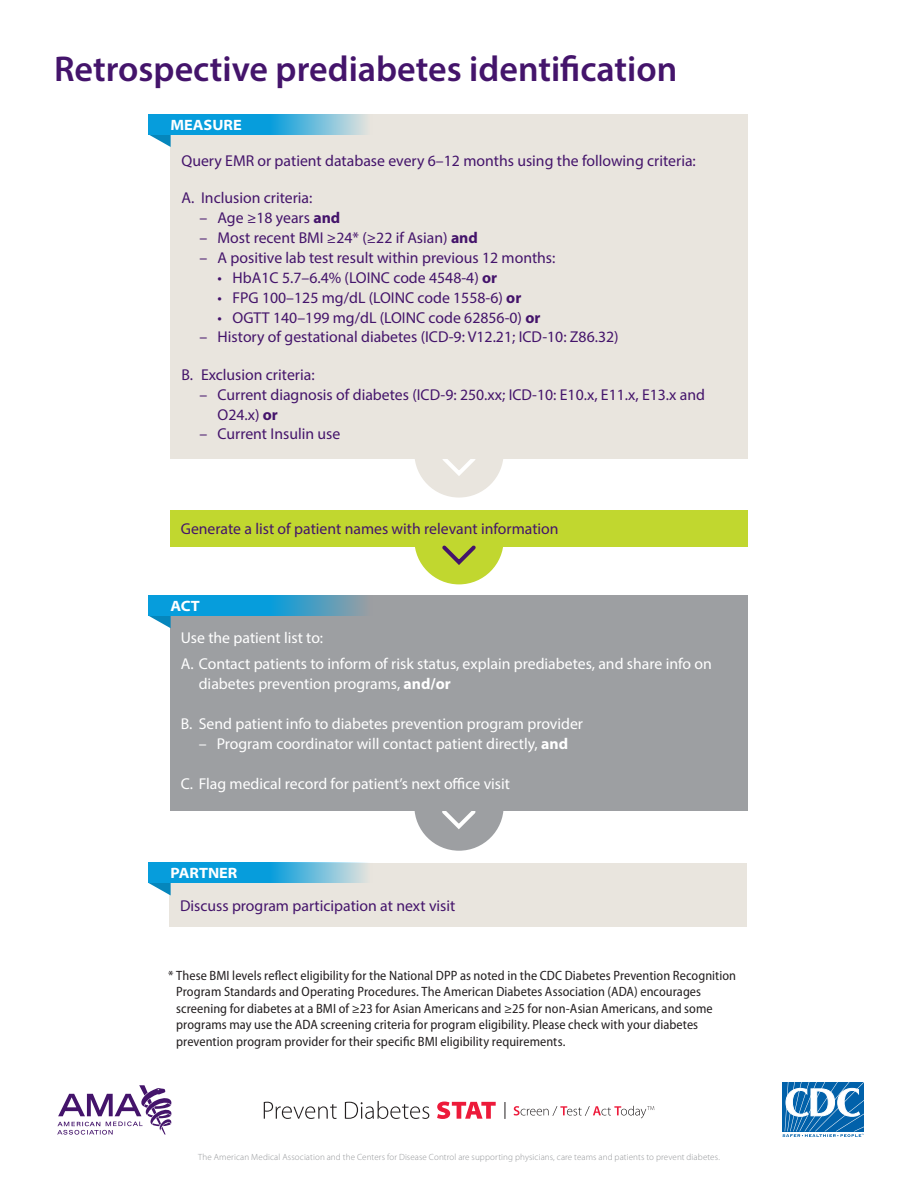
<style>
.page{position:relative;width:918px;height:1188px;background:#fff}
.page>*{position:absolute;margin:0;border:0;box-sizing:border-box;transform-origin:0 0}
.A_Level{font:600 36px "Myriad Pro";color:#44146b}
.Bullets{font:15.75px/19.8px "Myriad Pro";color:#44146b}
.Bullets-2{font:15.75px/19.8px "Myriad Pro";color:#fff}
.Body{font:15.75px "Myriad Pro";color:#44146b}
.Body_before_bullets{font:15.75px "Myriad Pro";color:#fff}
.chart_-_header2{font:700 semi-expanded 15px "Myriad Pro";color:#fff}
.Table_references{font:semi-condensed 13.5px/16.5px "Myriad Pro";letter-spacing:.005em;color:#231f20}
.t1{font:300 9px "Myriad Pro";letter-spacing:.015em;color:#939598}
.s1{font-weight:700}
</style>
<div class="page">
<svg style="left:57px;top:1085px;width:114px;height:50px"></svg>
<svg style="left:782px;top:1082px;width:82px;height:55px"></svg>
<svg style="left:264px;top:1102px;width:73px;height:17px"></svg>
<svg style="left:345px;top:1101px;width:84px;height:18px"></svg>
<svg style="left:437px;top:1102px;width:59px;height:17px"></svg>
<svg style="left:505px;top:1102px;width:1px;height:17px"></svg>
<svg style="left:514px;top:1106px;width:140px;height:12px"></svg>
<svg style="left:415px;top:459px;width:88px;height:39px"></svg>
<div style="left:170px;top:114px;width:578px;height:345px;background:#e9e5de"></div>
<svg style="left:414px;top:811px;width:90px;height:40px"></svg>
<div style="left:170px;top:595px;width:578px;height:216px;background:#9d9fa2"></div>
<svg style="left:148px;top:134px;width:23px;height:13px"></svg>
<svg style="left:148px;top:114px;width:225px;height:20px;background:#3aaddc"></svg>
<svg style="left:149px;top:616px;width:22px;height:12px"></svg>
<svg style="left:148px;top:595px;width:225px;height:21px;background:#299dce"></svg>
<div style="left:148px;top:863px;width:599px;height:63px;background:#e9e5de"></div>
<svg style="left:148px;top:863px;width:225px;height:20px;background:#3aaddc"></svg>
<svg style="left:170px;top:511px;width:578px;height:73px"></svg>
<p class="A_Level" style="left:54px;top:46px;width:625px">Retrospective prediabetes identification</p>
<p class="chart_-_header2" style="left:170px;top:115px;width:73px">MEASURE</p>
<p class="Body" style="left:182px;top:151px;width:516px">Query EMR or patient database every 6–12 months using the following criteria:</p>
<p class="Body" style="left:182px;top:188px;width:132px">A. Inclusion criteria:</p>
<p class="Bullets" style="left:200px;top:208px;width:142px">– Age ≥18 years <span class="s1">and</span></p>
<p class="Bullets" style="left:200px;top:228px;width:280px">– Most recent BMI ≥24* (≥22 if Asian) <span class="s1">and</span></p>
<p class="Bullets" style="left:200px;top:248px;width:357px">– A positive lab test result within previous 12 months:</p>
<p class="Bullets" style="left:218px;top:267px;width:281px">• HbA1C 5.7–6.4% (LOINC code 4548-4) <span class="s1">or</span></p>
<p class="Bullets" style="left:218px;top:287px;width:305px">• FPG 100–125 mg/dL (LOINC code 1558-6) <span class="s1">or</span></p>
<p class="Bullets" style="left:218px;top:307px;width:324px">• OGTT 140–199 mg/dL (LOINC code 62856-0) <span class="s1">or</span></p>
<p class="Bullets" style="left:200px;top:327px;width:421px">– History of gestational diabetes (ICD-9: V12.21; ICD-10: Z86.32)</p>
<p class="Body" style="left:182px;top:365px;width:135px">B. Exclusion criteria:</p>
<p class="Bullets" style="left:218px;top:384px;width:489px;text-indent:-18px">– Current diagnosis of diabetes (ICD-9: 250.xx; ICD-10: E10.x, E11.x, E13.x and<br>O24.x) <span class="s1">or</span></p>
<p class="Bullets" style="left:200px;top:424px;width:142px">– Current Insulin use</p>
<p class="Body" style="left:181px;top:519px;width:379px">Generate a list of patient names with relevant information</p>
<p class="chart_-_header2" style="left:170px;top:596px;width:31px">ACT</p>
<p class="Body_before_bullets" style="left:181px;top:628px;width:144px">Use the patient list to:</p>
<p class="Bullets-2" style="left:199px;top:654px;width:515px;text-indent:-18px">A. Contact patients to inform of risk status, explain prediabetes, and share info on diabetes prevention programs, <span class="s1">and/or</span></p>
<p class="Bullets-2" style="left:181px;top:714px;width:404px">B. Send patient info to diabetes prevention program provider</p>
<p class="Bullets-2" style="left:199px;top:734px;width:371px">– Program coordinator will contact patient directly, <span class="s1">and</span></p>
<p class="Bullets-2" style="left:181px;top:773px;width:331px">C. Flag medical record for patient’s next office visit</p>
<p class="chart_-_header2" style="left:170px;top:863px;width:69px">PARTNER</p>
<p class="Body" style="left:180px;top:896px;width:277px">Discuss program participation at next visit</p>
<p class="Table_references" style="left:176px;top:967px;width:562px;text-indent:-8px">* These BMI levels reflect eligibility for the National DPP as noted in the CDC Diabetes Prevention Recognition Program Standards and Operating Procedures. The American Diabetes Association (ADA) encourages screening for diabetes at a BMI of ≥23 for Asian Americans and ≥25 for non-Asian Americans, and some programs may use the ADA screening criteria for program eligibility. Please check with your diabetes prevention program provider for their specific BMI eligibility requirements.</p>
<p class="t1" style="left:198px;top:1152px;width:523px">The American Medical Association and the Centers for Disease Control are supporting physicians, care teams and patients to prevent diabetes.</p>
</div>
